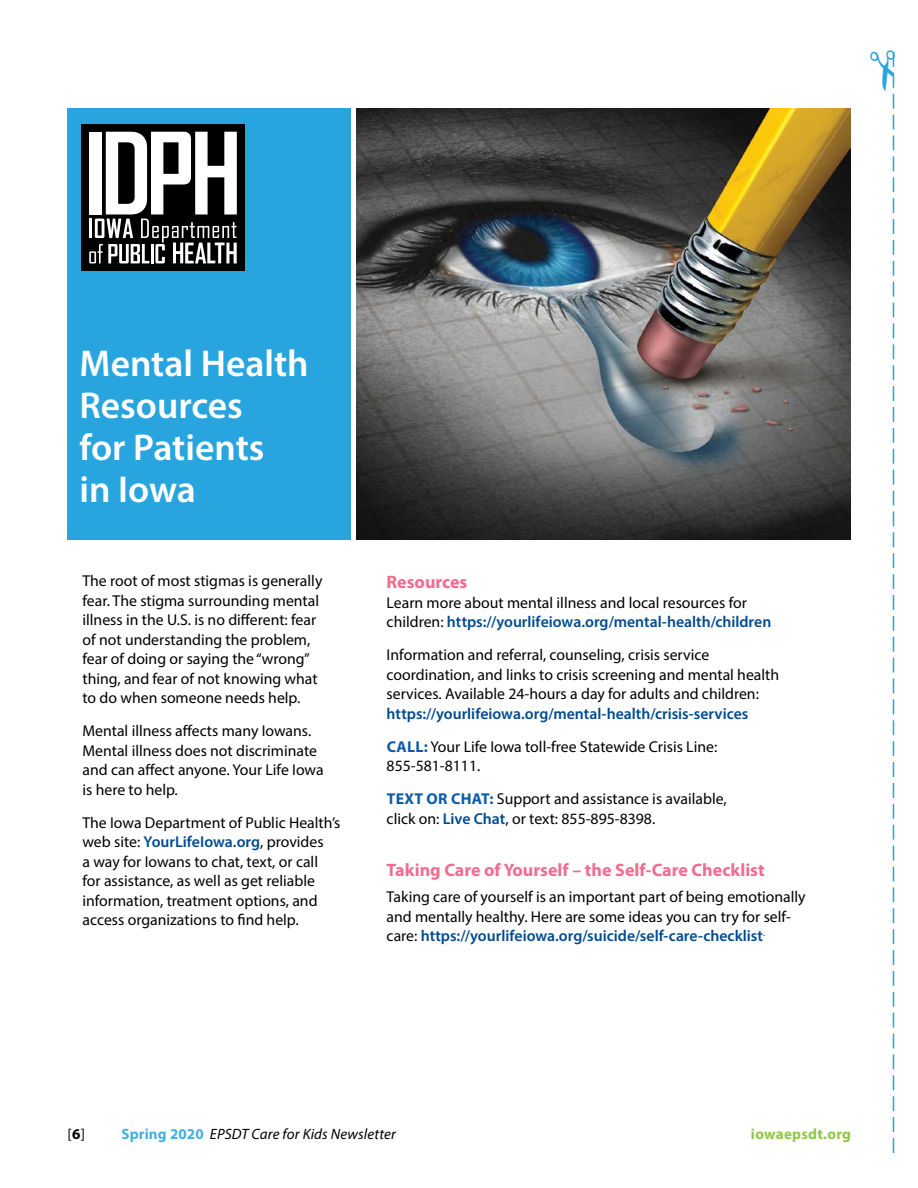
<style>
.page{position:relative;width:918px;height:1188px;background:#fff}
.page>*{position:absolute;margin:0;border:0;box-sizing:border-box;transform-origin:0 0}
.Body_text{font:600 37.5px/42px "Myriad Pro";color:#fff}
.Body_text-2{font:700 18px "Myriad Pro";color:#f16d90}
.Body_text-3{font:15.75px/19.5px "Myriad Pro";color:#000}
.t1{font:italic 15px "Myriad Pro";letter-spacing:.01em;color:#000}
.t2{font:700 15px "Myriad Pro";letter-spacing:.02em;color:#8fc745}
.t3{font:15px "Myriad Pro";color:#000}
.s1{font-weight:600;color:#004a8f}
.s2{font-weight:700;color:#0c5aa9}
.s3{font-weight:700}
.s4{font-weight:700;font-style:normal;color:#40b0e4}
</style>
<div class="page">
<img style="left:357px;top:108px;width:493px;height:432px">
<div style="left:68px;top:108px;width:283px;height:432px;background:#28a5de"></div>
<div style="left:81px;top:124px;width:163px;height:147px;background:#000"></div>
<svg style="left:89px;top:132px;width:148px;height:131px"></svg>
<svg style="left:892px;top:51px;width:3px;height:1102px"></svg>
<p class="Body_text" style="left:80px;top:341px;width:231px">Mental Health<br>Resources<br>for Patients<br>in Iowa</p>
<p class="Body_text-3" style="left:82px;top:571px;width:241px">The root of most stigmas is generally fear. The stigma surrounding mental illness in the U.S. is no different: fear of not understanding the problem, fear of doing or saying the “wrong” thing, and fear of not knowing what to do when someone needs help.</p>
<p class="Body_text-3" style="left:82px;top:721px;width:243px">Mental illness affects many Iowans.<br>Mental illness does not discriminate and can affect anyone. Your Life Iowa is here to help.</p>
<p class="Body_text-3" style="left:82px;top:813px;width:259px">The Iowa Department of Public Health’s web site: <span class="s1">YourLifeIowa.org</span>, provides<br>a way for Iowans to chat, text, or call<br>for assistance, as well as get reliable information, treatment options, and access organizations to find help.</p>
<p class="Body_text-2" style="left:387px;top:572px;width:82px">Resources</p>
<p class="Body_text-3" style="left:387px;top:592px;width:386px">Learn more about mental illness and local resources for children: <span class="s1">https://yourlifeiowa.org/mental-health/children</span></p>
<p class="Body_text-3" style="left:387px;top:645px;width:394px">Information and referral, counseling, crisis service coordination, and links to crisis screening and mental health services. Available 24-hours a day for adults and children: <span class="s1">https://yourlifeiowa.org/mental-health/crisis-services</span></p>
<p class="Body_text-3" style="left:387px;top:736px;width:332px"><span class="s2">CALL:</span> Your Life Iowa toll-free Statewide Crisis Line:<br>855-581-8111.</p>
<p class="Body_text-3" style="left:387px;top:789px;width:342px"><span class="s2">TEXT OR CHAT:</span> Support and assistance is available, click on: <span class="s1">Live Chat</span>, or text: 855-895-8398.</p>
<p class="Body_text-2" style="left:387px;top:860px;width:380px">Taking Care of Yourself – the Self-Care Checklist</p>
<p class="Body_text-3" style="left:387px;top:887px;width:421px">Taking care of yourself is an important part of being emotionally and mentally healthy. Here are some ideas you can try for self&shy;care: <span class="s1">https://yourlifeiowa.org/suicide/self-care-checklist</span><sup>.</sup></p>
<p class="t3" style="left:68px;top:1124px;width:19px">[<span class="s3">6</span>]</p>
<p class="t1" style="left:122px;top:1124px;width:276px"><span class="s4">Spring 2020</span> EPSDT Care for Kids Newsletter</p>
<p class="t2" style="left:751px;top:1125px;width:102px">iowaepsdt.org</p>
</div>
